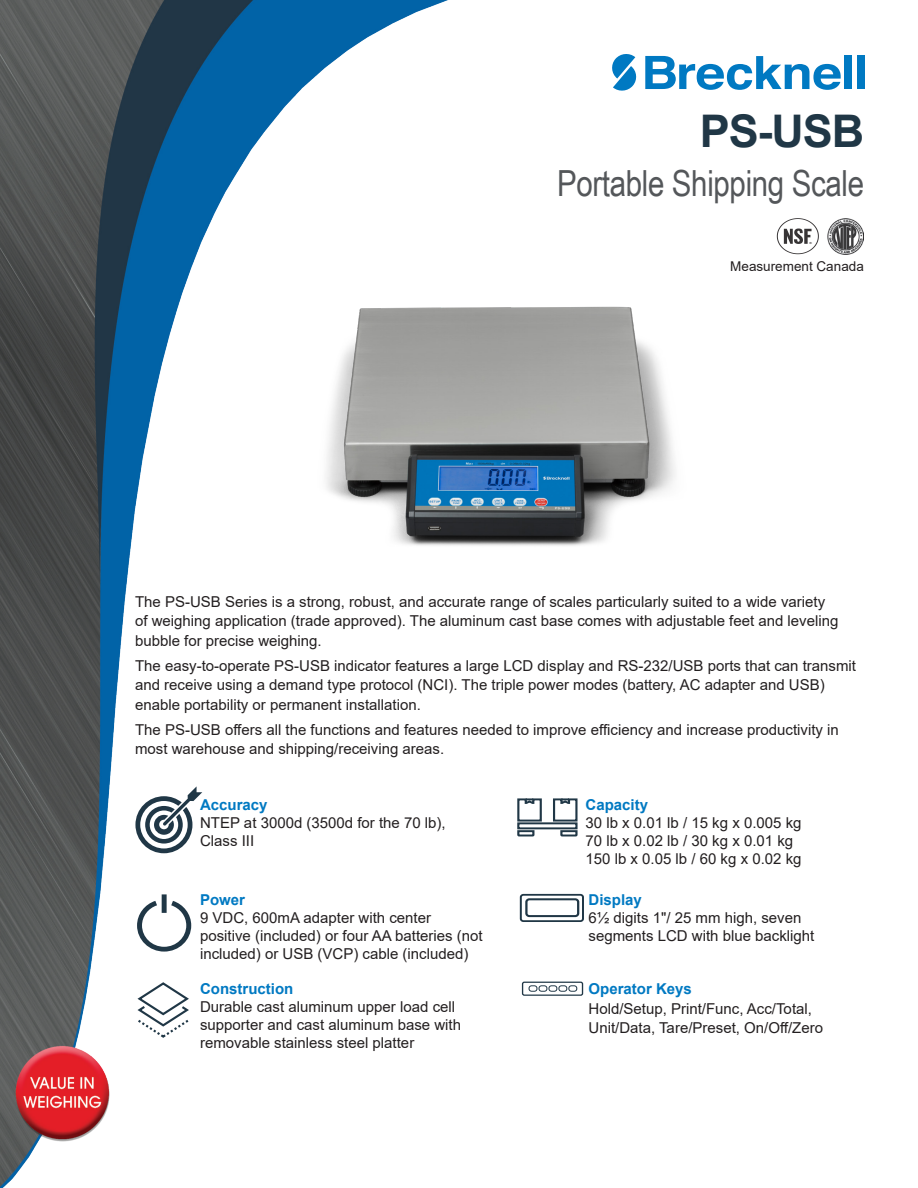
<style>
.page{position:relative;width:918px;height:1188px;background:#fff}
.page>*{position:absolute;margin:0;border:0;box-sizing:border-box;transform-origin:0 0}
.t1{font:700 45px "Arial";color:#203746}
.t2{font:36px "Arial Narrow";letter-spacing:-.01em;color:#54575a}
.t3{font:15px/18px "Arial";color:#231f20}
.t4{font:700 15px "Arial";color:#0079c2}
.t5{font:13.5px "Arial";color:#231f20}
.t6{font:700 2.85px "Arial";color:#373435;scale:1.17 1}
</style>
<div class="page">
<img style="left:0;top:0;width:865px;height:1188px">
<svg style="left:612px;top:54px;width:26px;height:37px"></svg>
<svg style="left:645px;top:56px;width:196px;height:34px"></svg>
<div style="left:845px;top:56px;width:7px;height:33px;background:#0079c2"></div>
<div style="left:858px;top:56px;width:7px;height:33px;background:#0079c2"></div>
<svg style="left:135px;top:786px;width:67px;height:67px"></svg>
<svg style="left:135px;top:897px;width:59px;height:57px"></svg>
<div style="left:162px;top:894px;width:5px;height:19px;background:#203746"></div>
<div style="left:520px;top:894px;width:64px;height:28px;border:2px solid #203746;border-radius:3px"></div>
<div style="left:525px;top:898px;width:54px;height:19px;border:2px solid #203746;border-radius:3px"></div>
<div style="left:522px;top:982px;width:61px;height:14px;border:1px solid #203746;border-radius:2px"></div>
<div style="left:529px;top:985px;width:8px;height:7px;border:1px solid #203746;border-radius:2px"></div>
<div style="left:539px;top:985px;width:8px;height:7px;border:1px solid #203746;border-radius:2px"></div>
<div style="left:549px;top:985px;width:8px;height:7px;border:1px solid #203746;border-radius:2px"></div>
<div style="left:558px;top:985px;width:9px;height:7px;border:1px solid #203746;border-radius:2px"></div>
<div style="left:568px;top:985px;width:9px;height:7px;border:1px solid #203746;border-radius:2px"></div>
<svg style="left:136px;top:981px;width:55px;height:58px"></svg>
<svg style="left:516px;top:829px;width:20px;height:8px"></svg>
<div style="left:517px;top:822px;width:61px;height:7px;border:2px solid #203746"></div>
<svg style="left:559px;top:829px;width:20px;height:8px"></svg>
<svg style="left:516px;top:797px;width:27px;height:26px"></svg>
<svg style="left:552px;top:797px;width:27px;height:26px"></svg>
<img style="left:828px;top:218px;width:36px;height:36px">
<img style="left:303px;top:272px;width:393px;height:284px">
<svg style="left:777px;top:218px;width:42px;height:36px"></svg>
<h1 class="t1" style="left:700px;top:99px;width:166px">PS-USB</h1>
<h2 class="t2" style="left:557px;top:157px;width:309px">Portable Shipping Scale</h2>
<p class="t6" style="left:809px;top:241px;width:4px">®</p>
<p class="t5" style="left:730px;top:257px;width:135px">Measurement Canada</p>
<p class="t3" style="left:135px;top:592px;width:705px;line-height:19.5px">The PS-USB Series is a strong, robust, and accurate range of scales particularly suited to a wide variety of weighing application (trade approved). The aluminum cast base comes with adjustable feet and leveling bubble for precise weighing.</p>
<p class="t3" style="left:135px;top:656px;width:723px;line-height:19.5px">The easy-to-operate PS-USB indicator features a large LCD display and RS-232/USB ports that can transmit and receive using a demand type protocol (NCI). The triple power modes (battery, AC adapter and USB) enable portability or permanent installation.</p>
<p class="t3" style="left:135px;top:720px;width:705px;line-height:19.5px">The PS-USB offers all the functions and features needed to improve efficiency and increase productivity in most warehouse and shipping/receiving areas.</p>
<p class="t4" style="left:200px;top:795px;width:69px">Accuracy</p>
<p class="t3" style="left:200px;top:814px;width:247px">NTEP at 3000d (3500d for the 70 lb),<br>Class III</p>
<p class="t4" style="left:200px;top:889px;width:47px">Power</p>
<p class="t3" style="left:200px;top:909px;width:284px">9 VDC, 600mA adapter with center positive (included) or four AA batteries (not included) or USB (VCP) cable (included)</p>
<p class="t4" style="left:200px;top:978px;width:95px">Construction</p>
<p class="t3" style="left:200px;top:997px;width:262px">Durable cast aluminum upper load cell supporter and cast aluminum base with removable stainless steel platter</p>
<p class="t4" style="left:586px;top:795px;width:64px">Capacity</p>
<p class="t3" style="left:586px;top:814px;width:217px">30 lb x 0.01 lb / 15 kg x 0.005 kg<br>70 lb x 0.02 lb / 30 kg x 0.01 kg<br>150 lb x 0.05 lb / 60 kg x 0.02 kg</p>
<p class="t4" style="left:589px;top:890px;width:55px">Display</p>
<p class="t3" style="left:589px;top:909px;width:227px">6½ digits 1"/ 25 mm high, seven segments LCD with blue backlight</p>
<p class="t4" style="left:589px;top:978px;width:105px">Operator Keys</p>
<p class="t3" style="left:589px;top:999px;width:236px;line-height:19.5px">Hold/Setup, Print/Func, Acc/Total,<br>Unit/Data, Tare/Preset, On/Off/Zero</p>
</div>
